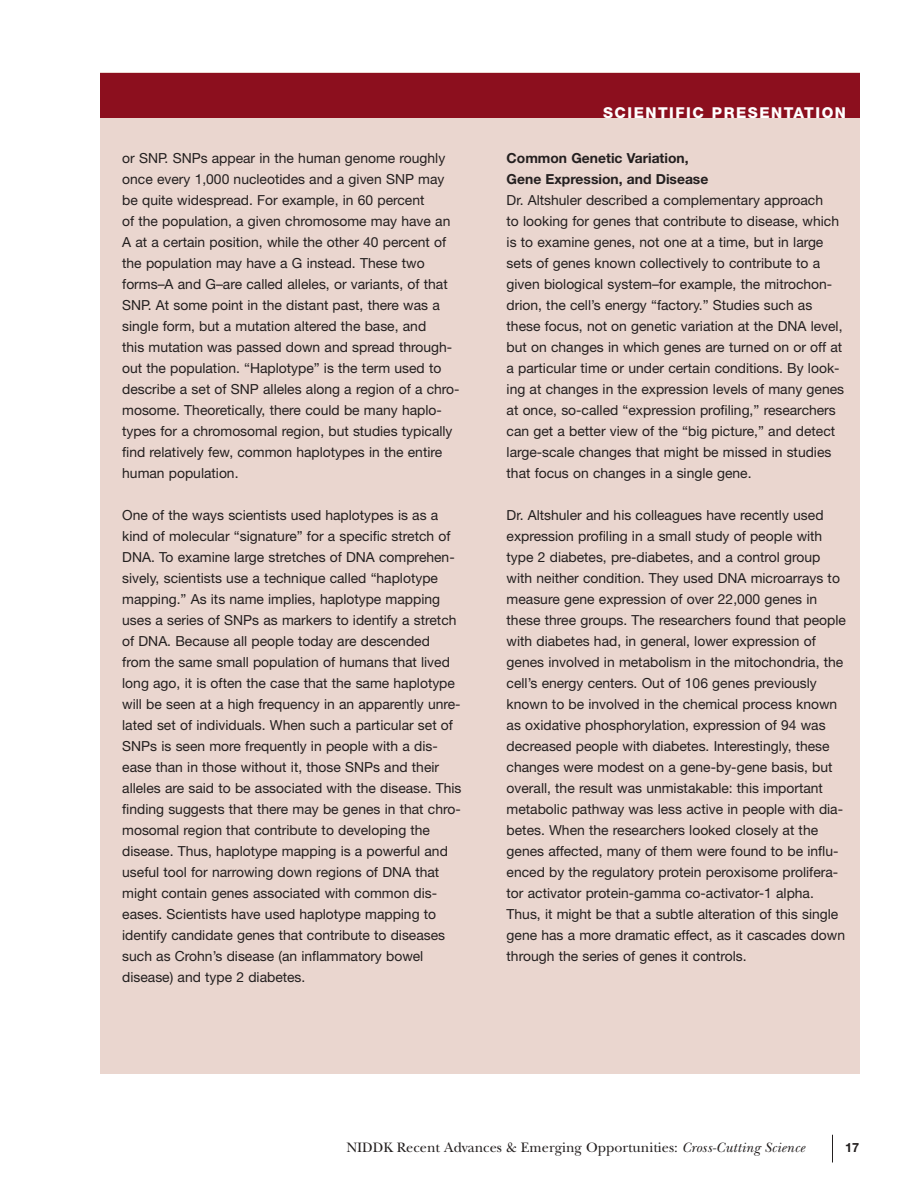
<style>
.page{position:relative;width:918px;height:1188px;background:#fff}
.page>*{position:absolute;margin:0;border:0;box-sizing:border-box;transform-origin:0 0}
.t1{font:800 15px "Helvetica Neue";letter-spacing:.1em;color:#fff}
.t2{font:14.25px "New Baskerville";color:#231f1f}
.t3{font:13.8px/21px "Helvetica Neue";color:#231f1f}
.t4{font:700 13.8px/21px "Helvetica Neue";color:#231f1f}
.t5{font:700 12.75px "Helvetica Neue";color:#231f1f}
.s1{font-style:italic}
</style>
<div class="page">
<svg style="left:832px;top:1135px;width:1px;height:27px"></svg>
<div style="left:100px;top:73px;width:760px;height:1001px;background:#ead6cf"></div>
<div style="left:100px;top:73px;width:760px;height:44px;background:#8c0f1e"></div>
<p class="t3" style="left:122px;top:149px;width:339px">or SNP. SNPs appear in the human genome roughly once every 1,000 nucleotides and a given SNP may be quite widespread. For example, in 60 percent<br>of the population, a given chromosome may have an A at a certain position, while the other 40 percent of the population may have a G instead. These two forms–A and G–are called alleles, or variants, of that SNP. At some point in the distant past, there was a single form, but a mutation altered the base, and<br>this mutation was passed down and spread through&shy;out the population. “Haplotype” is the term used to describe a set of SNP alleles along a region of a chro&shy;mosome. Theoretically, there could be many haplo&shy;types for a chromosomal region, but studies typically find relatively few, common haplotypes in the entire human population.</p>
<p class="t3" style="left:122px;top:506px;width:341px">One of the ways scientists used haplotypes is as a kind of molecular “signature” for a specific stretch of DNA. To examine large stretches of DNA comprehen&shy;sively, scientists use a technique called “haplotype mapping.” As its name implies, haplotype mapping uses a series of SNPs as markers to identify a stretch of DNA. Because all people today are descended from the same small population of humans that lived long ago, it is often the case that the same haplotype will be seen at a high frequency in an apparently unre&shy;lated set of individuals. When such a particular set of SNPs is seen more frequently in people with a dis&shy;ease than in those without it, those SNPs and their alleles are said to be associated with the disease. This finding suggests that there may be genes in that chro&shy;mosomal region that contribute to developing the disease. Thus, haplotype mapping is a powerful and useful tool for narrowing down regions of DNA that might contain genes associated with common dis&shy;eases. Scientists have used haplotype mapping to identify candidate genes that contribute to diseases such as Crohn’s disease (an inflammatory bowel disease) and type 2 diabetes.</p>
<p class="t1" style="left:603px;top:107px;width:244px">SCIENTIFIC PRESENTATION</p>
<p class="t4" style="left:507px;top:149px;width:203px">Common Genetic Variation,<br>Gene Expression, and Disease</p>
<p class="t3" style="left:507px;top:191px;width:339px">Dr. Altshuler described a complementary approach<br>to looking for genes that contribute to disease, which is to examine genes, not one at a time, but in large sets of genes known collectively to contribute to a given biological system–for example, the mitrochon&shy;drion, the cell’s energy “factory.” Studies such as these focus, not on genetic variation at the DNA level, but on changes in which genes are turned on or off at a particular time or under certain conditions. By look&shy;ing at changes in the expression levels of many genes at once, so-called “expression profiling,” researchers can get a better view of the “big picture,” and detect large-scale changes that might be missed in studies that focus on changes in a single gene.</p>
<p class="t3" style="left:507px;top:506px;width:341px">Dr. Altshuler and his colleagues have recently used expression profiling in a small study of people with type 2 diabetes, pre-diabetes, and a control group with neither condition. They used DNA microarrays to measure gene expression of over 22,000 genes in these three groups. The researchers found that people with diabetes had, in general, lower expression of genes involved in metabolism in the mitochondria, the cell’s energy centers. Out of 106 genes previously known to be involved in the chemical process known as oxidative phosphorylation, expression of 94 was decreased people with diabetes. Interestingly, these changes were modest on a gene-by-gene basis, but overall, the result was unmistakable: this important metabolic pathway was less active in people with dia&shy;betes. When the researchers looked closely at the genes affected, many of them were found to be influ&shy;enced by the regulatory protein peroxisome prolifera&shy;tor activator protein-gamma co-activator-1 alpha.<br>Thus, it might be that a subtle alteration of this single gene has a more dramatic effect, as it cascades down through the series of genes it controls.</p>
<p class="t2" style="left:346px;top:1142px;width:460px">NIDDK Recent Advances &amp; Emerging Opportunities: <span class="s1">Cross-Cutting Science</span></p>
<p class="t5" style="left:845px;top:1143px;width:16px">17</p>
</div>
